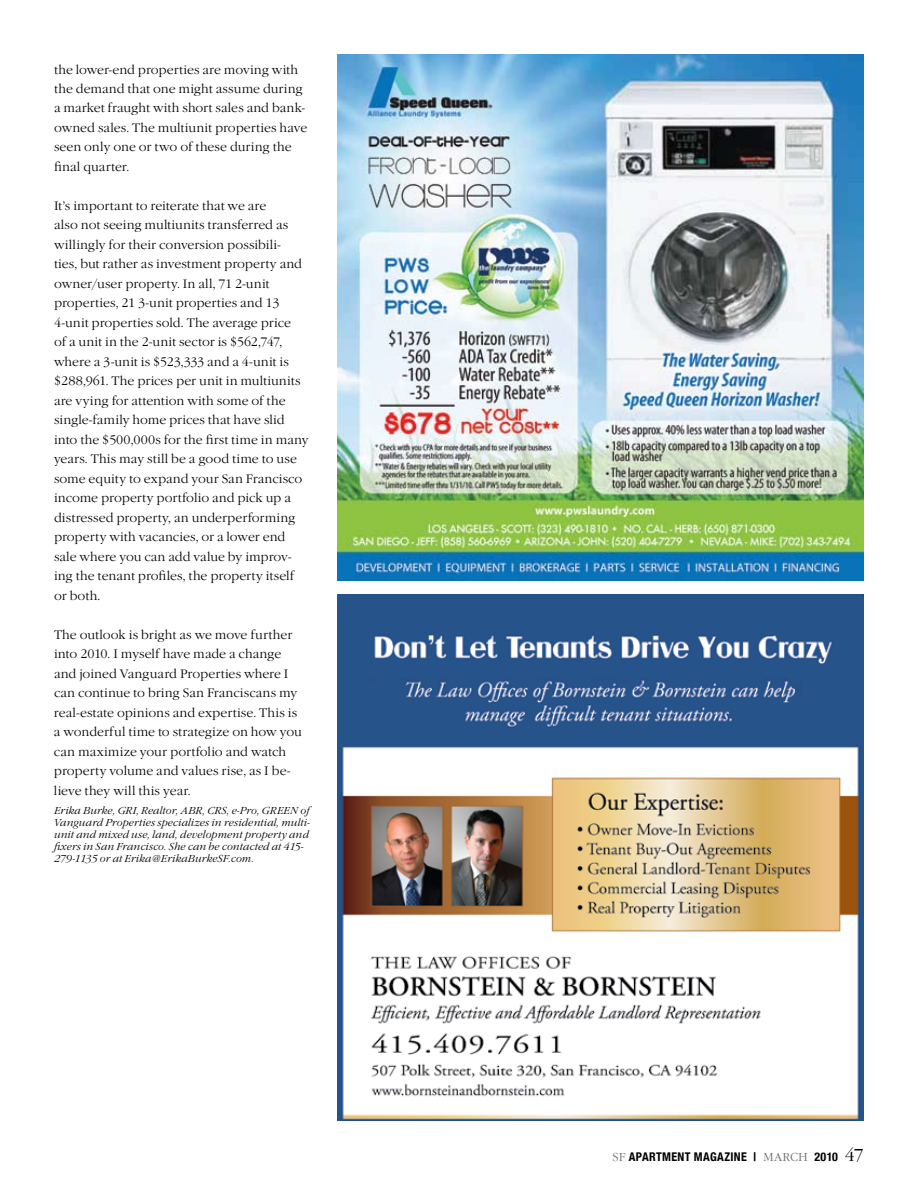
<style>
.page{position:relative;width:918px;height:1188px;background:#fff}
.page>*{position:absolute;margin:0;border:0;box-sizing:border-box;transform-origin:0 0}
.t1{font:300 12.75px/19.5px "Garamond Itc T";letter-spacing:.005em;color:#000}
.t2{font:700 condensed 12px "Helvetica Neue";letter-spacing:.03em;color:#000}
.t3{font:italic 300 10.5px/12px "Garamond Itc T";letter-spacing:.005em;color:#000}
.s1{font-family:"Garamond Itc T";font-weight:300;font-stretch:normal;color:#6d6f71}
.s2{font-family:"Garamond Itc T";font-weight:300;font-stretch:normal;font-size:18px}
</style>
<div class="page">
<img style="left:338px;top:54px;width:526px;height:526px">
<img style="left:337px;top:594px;width:527px;height:526px">
<p class="t1" style="left:54px;top:60px;width:255px">the lower-end properties are moving with the demand that one might assume during a market fraught with short sales and bank&shy;owned sales. The multiunit properties have seen only one or two of these during the final quarter.</p>
<p class="t1" style="left:54px;top:196px;width:256px">It’s important to reiterate that we are<br>also not seeing multiunits transferred as willingly for their conversion possibili-<br>ties, but rather as investment property and owner/user property. In all, 71 2-unit properties, 21 3-unit properties and 13<br>4-unit properties sold. The average price<br>of a unit in the 2-unit sector is $562,747, where a 3-unit is $523,333 and a 4-unit is $288,961. The prices per unit in multiunits are vying for attention with some of the single-family home prices that have slid into the $500,000s for the first time in many years. This may still be a good time to use some equity to expand your San Francisco income property portfolio and pick up a distressed property, an underperforming property with vacancies, or a lower end sale where you can add value by improv&shy;ing the tenant profiles, the property itself or both.</p>
<p class="t1" style="left:54px;top:625px;width:249px">The outlook is bright as we move further into 2010. I myself have made a change and joined Vanguard Properties where I can continue to bring San Franciscans my real-estate opinions and expertise. This is a wonderful time to strategize on how you can maximize your portfolio and watch property volume and values rise, as I be&shy;lieve they will this year.</p>
<p class="t3" style="left:54px;top:804px;width:257px">Erika Burke, GRI, Realtor, ABR, CRS, e-Pro, GREEN of Vanguard Properties specializes in residential, multi&shy;unit and mixed use, land, development property and fixers in San Francisco. She can be contacted at 415- 279-1135 or at Erika@ErikaBurkeSF.com.</p>
<p class="t2" style="left:613px;top:1149px;width:253px"><span class="s1">SF</span> APARTMENT MAGAZINE | <span class="s1">March</span> 2010 <span class="s2">47</span></p>
</div>
